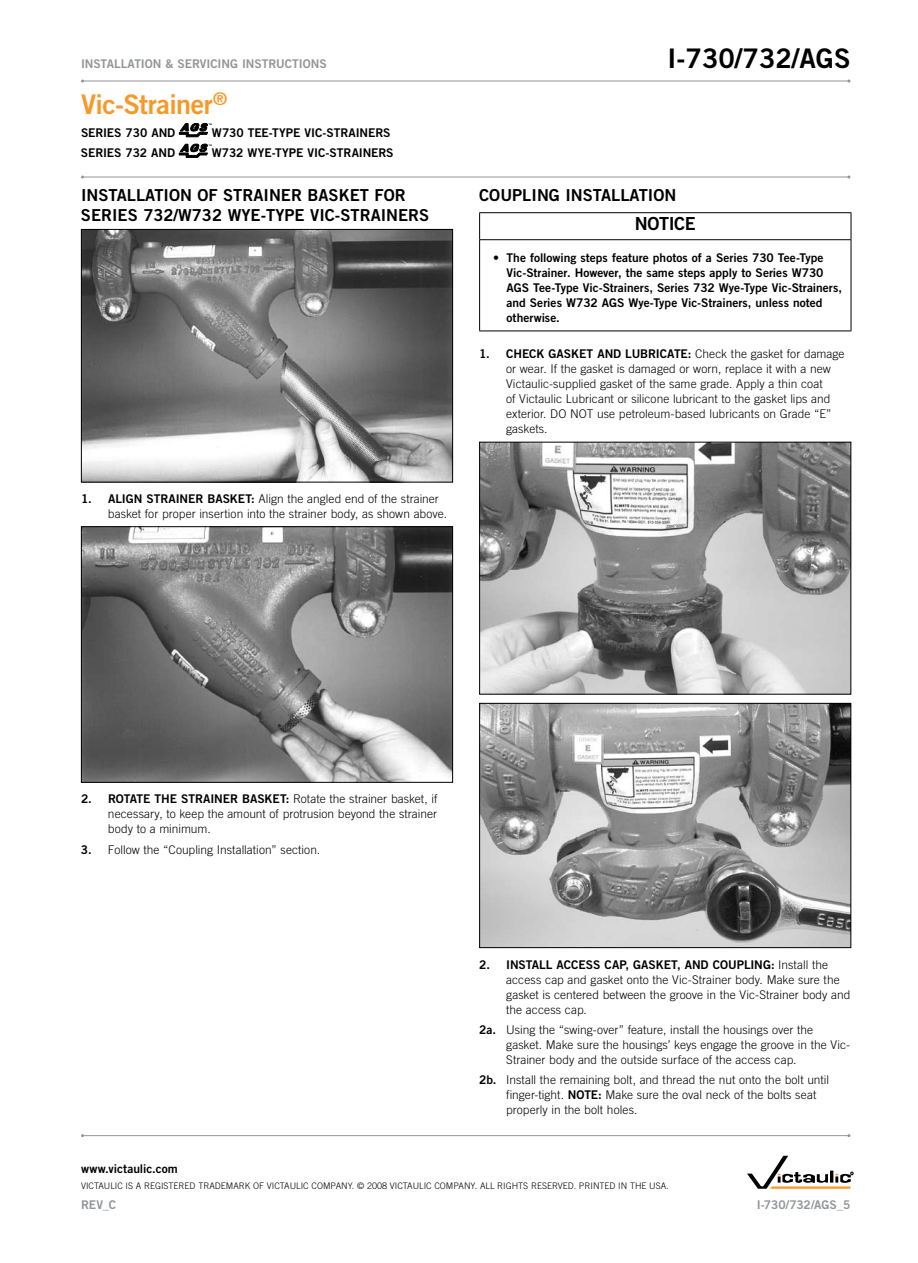
<style>
.page{position:relative;width:918px;height:1263px;background:#fff}
.page>*{position:absolute;margin:0;border:0;box-sizing:border-box;transform-origin:0 0}
.t1{font:27px "Trade Gothic LT Std Bd 2";color:#f89828}
.t2{font:27px "Trade Gothic LT Std Bd 2";color:#000}
.t3{font:18px "Trade Gothic LT Std Bd 2";color:#000}
.t4{font:16.5px "Trade Gothic LT Std Bd 2";color:#000}
.t5{font:300 12px/15px "Trade Gothic LT Std";color:#000}
.t6{font:12px/15px "Trade Gothic LT Std Bd 2";letter-spacing:-.005em;color:#000}
.t7{font:12px "Trade Gothic LT Std Bd 2";letter-spacing:-.01em;color:#939598}
.t8{font:300 9px "Trade Gothic LT Std";color:#000}
.t9{font:700 2.25px "Helvetica";color:#000}
.s1{font-family:"Trade Gothic LT Std Bd 2";font-weight:400}
.s2{font-family:"Trade Gothic LT Std";font-weight:300}
</style>
<div class="page">
<hr style="left:83px;top:81px;width:766px;height:1px;background:#939598">
<img style="left:83px;top:231px;width:368px;height:249px">
<div style="left:81px;top:229px;width:372px;height:253px;border:1px solid #000"></div>
<img style="left:83px;top:528px;width:368px;height:253px">
<div style="left:81px;top:526px;width:372px;height:257px;border:1px solid #000"></div>
<hr style="left:479px;top:212px;width:372px;height:1px;background:#000">
<svg style="left:479px;top:213px;width:1px;height:26px"></svg>
<svg style="left:851px;top:213px;width:1px;height:26px"></svg>
<hr style="left:479px;top:239px;width:372px;height:1px;background:#000">
<hr style="left:479px;top:240px;width:1px;height:91px;background:#000">
<hr style="left:851px;top:240px;width:1px;height:91px;background:#000">
<hr style="left:479px;top:331px;width:372px;height:1px;background:#000">
<img style="left:481px;top:444px;width:368px;height:248px">
<div style="left:479px;top:442px;width:372px;height:252px;border:1px solid #000"></div>
<img style="left:481px;top:705px;width:368px;height:241px">
<div style="left:479px;top:703px;width:372px;height:245px;border:1px solid #000"></div>
<svg style="left:747px;top:1156px;width:106px;height:33px"></svg>
<hr style="left:83px;top:1135px;width:766px;height:1px;background:#939598">
<svg style="left:179px;top:123px;width:29px;height:14px"></svg>
<svg style="left:179px;top:144px;width:29px;height:13px"></svg>
<hr style="left:83px;top:177px;width:766px;height:1px;background:#939598">
<p class="t7" style="left:81px;top:56px;width:12px">INSTALLAT</p>
<p class="t7" style="left:141px;top:56px;width:45px">ION &amp; SER</p>
<p class="t7" style="left:200px;top:56px;width:55px">VICING INSTR</p>
<p class="t7" style="left:276px;top:56px;width:36px">UCTIONS</p>
<h1 class="t2" style="left:668px;top:41px;width:182px">I-730/732/AGS</h1>
<h1 class="t1" style="left:81px;top:88px;width:148px">Vic-Strainer<sup>®</sup></h1>
<p class="t6" style="left:81px;top:125px;width:94px">seri es 730 and</p>
<p class="t9" style="left:209px;top:123px;width:5px">TM</p>
<p class="t6" style="left:212px;top:125px;width:180px">W730 Tee-type vic-strai ners</p>
<p class="t6" style="left:81px;top:145px;width:94px">seri es 732 and</p>
<p class="t9" style="left:209px;top:144px;width:5px">TM</p>
<p class="t6" style="left:212px;top:145px;width:183px">W732 wye-type vic-strai ners</p>
<h3 class="t4" style="left:81px;top:185px;width:16px">INSTALLAT</h3>
<h3 class="t4" style="left:164px;top:185px;width:71px">ION OFSTRA</h3>
<h3 class="t4" style="left:264px;top:185px;width:17px">INER</h3>
<h3 class="t4" style="left:308px;top:185px;width:22px">BASKET</h3>
<h3 class="t4" style="left:375px;top:185px;width:11px">FOR</h3>
<h3 class="t4" style="left:81px;top:205px;width:11px">SER</h3>
<h3 class="t4" style="left:112px;top:205px;width:165px">IES 732/W732 WYE-TYPE</h3>
<h3 class="t4" style="left:310px;top:205px;width:42px">VIC-STRA</h3>
<h3 class="t4" style="left:381px;top:205px;width:17px">INERS</h3>
<p class="t5" style="left:108px;top:491px;width:341px;text-indent:143px"><span class="s1">:</span> Align the angled end of the strainer basket for proper insertion into the strainer body, as shown above.</p>
<p class="t6" style="left:81px;top:491px;width:22px">1. AL</p>
<p class="t6" style="left:122px;top:491px;width:33px">IGN STRA</p>
<p class="t6" style="left:176px;top:491px;width:13px">INER</p>
<p class="t6" style="left:207px;top:491px;width:17px">BASKET</p>
<h3 class="t4" style="left:479px;top:185px;width:103px">COUPLING INSTALLAT</h3>
<h3 class="t4" style="left:648px;top:185px;width:18px">ION</h3>
<h2 class="t3" style="left:635px;top:212px;width:12px">NOT</h2>
<h2 class="t3" style="left:669px;top:212px;width:27px">ICE</h2>
<p class="t6" style="left:507px;top:250px;width:337px;text-indent:-13px">• The following steps feature photos of a Series 730 Tee-Type Vic-Strainer. However, the same steps apply to Series W730<br>AGS Tee-Type Vic-Strainers, Series 732 Wye-Type Vic-Strainers, and Series W732 AGS Wye-Type Vic-Strainers, unless noted otherwise.</p>
<p class="t6" style="left:479px;top:346px;width:86px">1. CHECK GASKET</p>
<p class="t5" style="left:506px;top:346px;width:340px;text-indent:91px"><span class="s1">AN D LUBRICATE:</span> Check the gasket for damage or wear. If the gasket is damaged or worn, replace it with a new Victaulic-supplied gasket of the same grade. Apply a thin coat<br>of Victaulic Lubricant or silicone lubricant to the gasket lips and exterior. DO NOT use petroleum-based lubricants on Grade “E” gaskets.</p>
<p class="t5" style="left:108px;top:791px;width:331px;text-align:justify;text-indent:178px"><span class="s1">:</span> Rotate the strainer basket, if necessary, to keep the amount of protrusion beyond the strainer body to a minimum.</p>
<p class="t5" style="left:81px;top:842px;width:241px"><span class="s1">3.</span> Follow the “Coupling Installation” section.</p>
<p class="t6" style="left:81px;top:791px;width:21px">2. ROTATE</p>
<p class="t6" style="left:155px;top:791px;width:35px">THE STRA</p>
<p class="t6" style="left:211px;top:791px;width:13px">INER</p>
<p class="t6" style="left:242px;top:791px;width:17px">BASKET</p>
<p class="t6" style="left:479px;top:956px;width:39px">2. INSTALL</p>
<p class="t6" style="left:557px;top:956px;width:30px">ACCESS</p>
<p class="t6" style="left:605px;top:956px;width:45px">CAP, GASKET</p>
<p class="t6" style="left:677px;top:956px;width:153px">, AND COUPLING: <span class="s2">Install the</span></p>
<p class="t5" style="left:506px;top:971px;width:346px">access cap and gasket onto the Vic-Strainer body. Make sure the gasket is centered between the groove in the Vic-Strainer body and the access cap.</p>
<p class="t5" style="left:506px;top:1022px;width:345px;text-indent:-27px"><span class="s1">2a.</span> Using the “swing-over” feature, install the housings over the gasket. Make sure the housings’ keys engage the groove in the Vic-<br>Strainer body and the outside surface of the access cap.</p>
<p class="t5" style="left:506px;top:1072px;width:325px;text-indent:-27px"><span class="s1">2b.</span> Install the remaining bolt, and thread the nut onto the bolt until finger-tight. <span class="s1">NOTE</span></p>
<p class="t5" style="left:506px;top:1087px;width:312px;text-indent:92px"><span class="s1">:</span> Make sure the oval neck of the bolts seat properly in the bolt holes.</p>
<p class="t6" style="left:81px;top:1161px;width:98px">www.victaulic.com</p>
<p class="t8" style="left:81px;top:1181px;width:589px">VICTAULIC IS A REGISTERED TRADEMARK OF VICTAULIC COMPANY. © 2008 VICTAULIC COMPANY. ALL RIGHTS RESERVED. PRINTED IN THE USA.</p>
<p class="t7" style="left:81px;top:1197px;width:37px">RE V_C</p>
<p class="t7" style="left:757px;top:1197px;width:95px">I-730/732/AGS_5</p>
</div>
